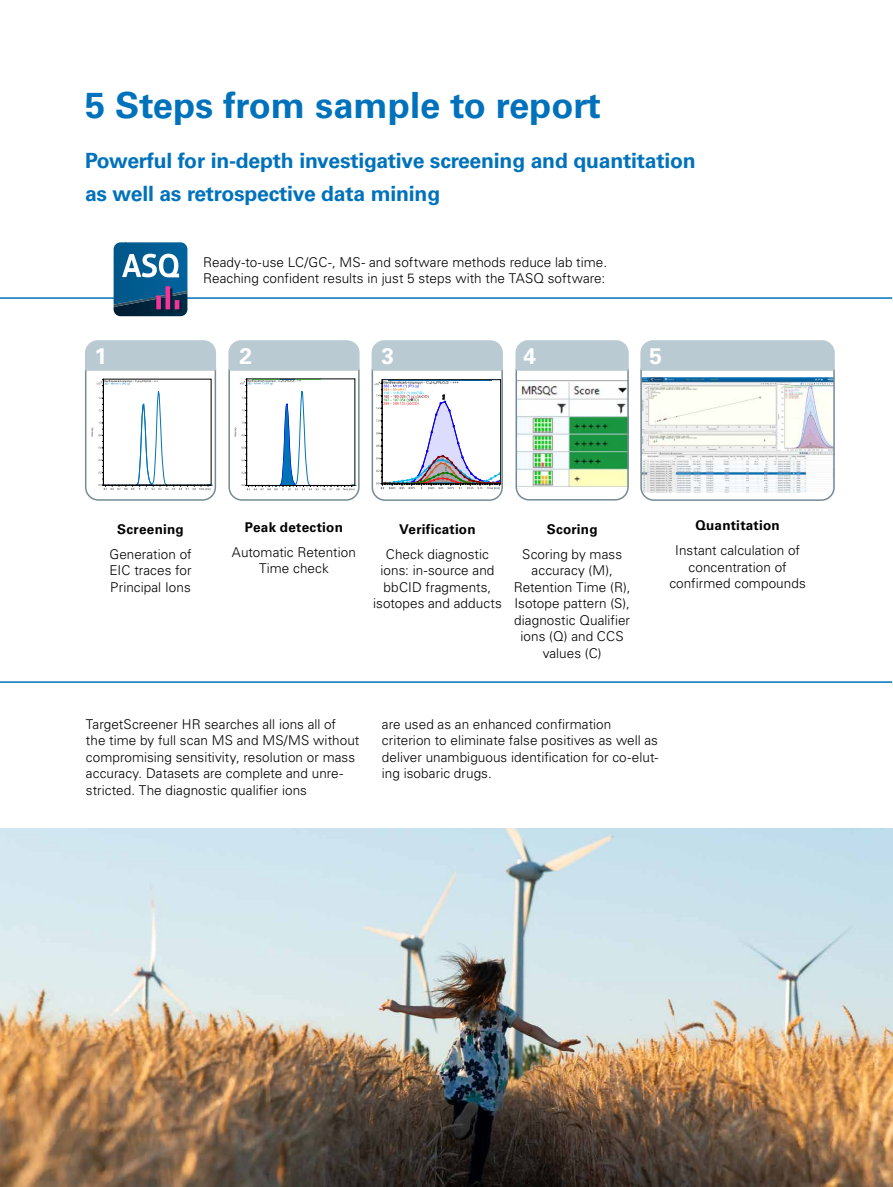
<style>
.page{position:relative;width:893px;height:1187px;background:#fff}
.page>*{position:absolute;margin:0;border:0;box-sizing:border-box;transform-origin:0 0}
.t1{font:700 36px "Univers LT Std";color:#0072bc}
.t2{font:700 22.5px "Univers LT Std";color:#fff}
.t3{font:700 21px/33px "Univers LT Std";letter-spacing:-.01em;color:#0072bc}
.t4{font:300 13.5px/16.5px "Univers LT Std";letter-spacing:.005em;color:#000;text-align:center}
.t5{font:700 13.5px "Univers LT Std";letter-spacing:.015em;color:#000}
</style>
<div class="page">
<svg style="left:0;top:297px;width:893px;height:385px"></svg>
<svg style="left:114px;top:242px;width:73px;height:74px"></svg>
<svg style="left:371px;top:340px;width:133px;height:161px"></svg>
<img style="left:515px;top:340px;width:114px;height:161px">
<svg style="left:640px;top:340px;width:195px;height:161px"></svg>
<svg style="left:84px;top:340px;width:133px;height:161px"></svg>
<svg style="left:228px;top:340px;width:132px;height:161px"></svg>
<img style="left:0;top:828px;width:893px;height:358px">
<h1 class="t1" style="left:85px;top:84px;width:517px">5 Steps from sample to report</h1>
<h3 class="t3" style="left:85px;top:144px;width:612px">Powerful for in-depth investigative screening and quantitation as well as retrospective data mining</h3>
<p class="t4" style="left:203px;top:254px;width:406px;text-align:left">Ready-to-use LC/GC-, MS- and software methods reduce lab time.<br>Reaching confident results in just 5 steps with the TASQ software:</p>
<h2 class="t2" style="left:95px;top:343px;width:14px">1</h2>
<h2 class="t2" style="left:239px;top:343px;width:14px">2</h2>
<h2 class="t2" style="left:381px;top:343px;width:14px">3</h2>
<h2 class="t2" style="left:523px;top:343px;width:14px">4</h2>
<h2 class="t2" style="left:649px;top:343px;width:14px">5</h2>
<p class="t5" style="left:117px;top:521px;width:68px">Screening</p>
<p class="t4" style="left:109px;top:546px;width:84px;text-align:justify">Generation of EIC traces for Principal Ions</p>
<p class="t5" style="left:245px;top:519px;width:99px">Peak detection</p>
<p class="t4" style="left:232px;top:544px;width:126px">Automatic Retention<br>Time check</p>
<p class="t5" style="left:399px;top:521px;width:78px">Verification</p>
<p class="t4" style="left:373px;top:545px;width:130px">Check diagnostic ions: in-source and bbCID fragments, isotopes and adducts</p>
<p class="t5" style="left:547px;top:521px;width:52px">Scoring</p>
<p class="t4" style="left:514px;top:545px;width:118px">Scoring by mass accuracy (M),<br>Retention Time (R),<br>Isotope pattern (S), diagnostic Qualifier ions (Q) and CCS values (C)</p>
<p class="t5" style="left:695px;top:517px;width:86px">Quantitation</p>
<p class="t4" style="left:669px;top:542px;width:138px">Instant calculation of concentration of confirmed compounds</p>
<p class="t4" style="left:86px;top:716px;width:275px;text-align:left">TargetScreener HR searches all ions all of<br>the time by full scan MS and MS/MS without compromising sensitivity, resolution or mass accuracy. Datasets are complete and unre&shy;stricted. The diagnostic qualifier ions</p>
<p class="t4" style="left:382px;top:716px;width:278px;text-align:left">are used as an enhanced confirmation criterion to eliminate false positives as well as deliver unambiguous identification for co-elut&shy;ing isobaric drugs.</p>
</div>
